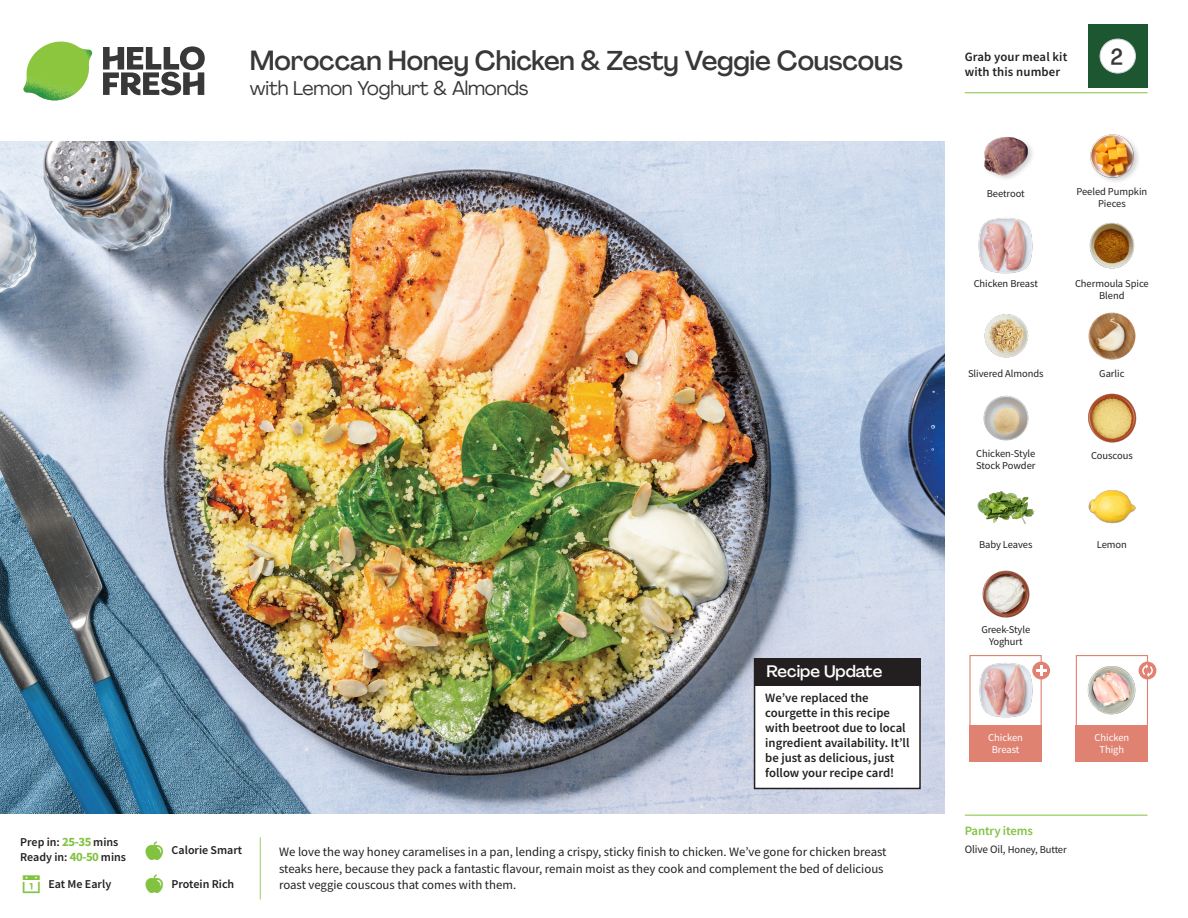
<style>
.page{position:relative;width:1188px;height:918px;background:#fff}
.page>*{position:absolute;margin:0;border:0;box-sizing:border-box;transform-origin:0 0}
._15_Titel_UK{font:500 27px "Agrandir";letter-spacing:-.01em;color:#383839}
._002_Label_Nr{font:500 22.8px "Agrandir";color:#383839;scale:.94 1}
._15_Titel_UK-2{font:19.5px "Agrandir";letter-spacing:-.01em;color:#383839}
.Steps_Text_AU{font:500 16.5px "Agrandir";color:#fff}
.Step_6_Text_AU{font:12.75px/16.5px "Source Sans Pro";color:#231f20}
.Steps_Text_AU-2{font:600 12.75px/15px "Source Sans Pro";color:#231f20}
._04_Headers_Front{font:600 12.75px "Source Sans Pro";letter-spacing:-.01em;color:#81c340}
._04_Intro{font:600 12px "Source Sans Pro";color:#231f20}
._18_FRONT_ingredients{font:10.5px/12px "Source Sans Pro";letter-spacing:-.005em;color:#231f20;text-align:center}
._18_FRONT_ingredients-2{font:10.5px/12px "Source Sans Pro";letter-spacing:-.005em;color:#fff;text-align:center}
._05_Pantry{font:10.5px "Source Sans Pro";letter-spacing:-.01em;color:#231f20}
.s1{font-weight:700;font-size:12.75px;color:#81c340}
.s2{font-size:11.25px}
</style>
<div class="page">
<svg style="left:103px;top:46px;width:102px;height:49px"></svg>
<img style="left:23px;top:42px;width:69px;height:59px">
<img style="left:0;top:142px;width:945px;height:672px">
<div style="left:755px;top:659px;width:165px;height:129px;background:#fff"></div>
<div style="left:754px;top:658px;width:167px;height:131px;border:2px solid #231f20"></div>
<div style="left:754px;top:658px;width:167px;height:28px;background:#231f20"></div>
<div style="left:1076px;top:655px;width:72px;height:72px;border:1px solid #df8272"></div>
<div style="left:1076px;top:725px;width:72px;height:37px;background:#df8272"></div>
<div style="left:969px;top:725px;width:73px;height:37px;background:#df8272"></div>
<img style="left:1087px;top:666px;width:53px;height:49px">
<div style="left:969px;top:655px;width:73px;height:72px;border:1px solid #df8272"></div>
<img style="left:979px;top:663px;width:55px;height:55px">
<div style="left:1032px;top:662px;width:18px;height:17px;background:#df8272;border-radius:50%"></div>
<svg style="left:1036px;top:665px;width:10px;height:11px"></svg>
<div style="left:1139px;top:662px;width:17px;height:17px;background:#df8272;border-radius:50%"></div>
<svg style="left:1142px;top:664px;width:11px;height:13px"></svg>
<img style="left:984px;top:314px;width:44px;height:44px">
<img style="left:1088px;top:393px;width:49px;height:50px">
<img style="left:983px;top:395px;width:46px;height:46px">
<img style="left:977px;top:491px;width:57px;height:33px">
<img style="left:982px;top:570px;width:48px;height:48px">
<img style="left:1088px;top:312px;width:48px;height:48px">
<img style="left:1089px;top:222px;width:46px;height:47px">
<img style="left:978px;top:218px;width:55px;height:56px">
<img style="left:984px;top:136px;width:49px;height:43px">
<img style="left:1090px;top:134px;width:48px;height:48px">
<img style="left:1088px;top:490px;width:48px;height:34px">
<hr style="left:965px;top:815px;width:183px;height:1px;background:#81c340">
<hr style="left:965px;top:92px;width:183px;height:1px;background:#81c340">
<div style="left:1088px;top:24px;width:60px;height:64px;background:#1d5732"></div>
<div style="left:1100px;top:39px;width:35px;height:34px;background:#fff;border-radius:50%"></div>
<div style="left:1100px;top:39px;width:36px;height:34px;border:1px solid #d1d2d4;border-radius:50%"></div>
<p class="_15_Titel_UK" style="left:250px;top:44px;width:655px">Moroccan Honey Chicken &amp; Zesty Veggie Couscous</p>
<p class="_15_Titel_UK-2" style="left:250px;top:76px;width:280px">with Lemon Yoghurt &amp; Almonds</p>
<p class="_04_Intro" style="left:20px;top:834px;width:100px">Prep in: <span class="s1">25-35</span> mins</p>
<p class="_04_Intro" style="left:20px;top:849px;width:107px">Ready in: <span class="s1">40-50</span> mins</p>
<p class="_04_Intro" style="left:48px;top:876px;width:64px">Eat Me Early</p>
<p class="Steps_Text_AU" style="left:766px;top:661px;width:117px">Recipe Update</p>
<p class="_04_Intro" style="left:172px;top:843px;width:72px">Calorie Smart</p>
<p class="Steps_Text_AU-2" style="left:765px;top:690px;width:146px">We’ve replaced the courgette in this recipe with beetroot due to local ingredient availability. It’ll be just as delicious, just follow your recipe card!</p>
<p class="Step_6_Text_AU" style="left:279px;top:844px;width:609px">We love the way honey caramelises in a pan, lending a crispy, sticky finish to chicken. We’ve gone for chicken breast steaks here, because they pack a fantastic flavour, remain moist as they cook and complement the bed of delicious</p>
<p class="_04_Intro" style="left:172px;top:876px;width:64px">Protein Rich</p>
<p class="Step_6_Text_AU" style="left:279px;top:877px;width:239px">roast veggie couscous that comes with them.</p>
<p class="Steps_Text_AU-2" style="left:965px;top:49px;width:104px">Grab your meal kit with this number</p>
<p class="_002_Label_Nr" style="left:1110px;top:43px;width:15px">2</p>
<p class="_18_FRONT_ingredients" style="left:987px;top:188px;width:39px">Beetroot</p>
<p class="_18_FRONT_ingredients" style="left:974px;top:277px;width:66px">Chicken Breast</p>
<p class="_18_FRONT_ingredients" style="left:1076px;top:185px;width:72px">Peeled Pumpkin<br>Pieces</p>
<p class="_18_FRONT_ingredients" style="left:1075px;top:278px;width:75px">Chermoula Spice<br>Blend</p>
<p class="_18_FRONT_ingredients" style="left:968px;top:368px;width:77px">Slivered Almonds</p>
<p class="_18_FRONT_ingredients" style="left:1099px;top:368px;width:27px">Garlic</p>
<p class="_18_FRONT_ingredients" style="left:976px;top:448px;width:61px;text-align:left">Chicken-Style<br>Stock Powder</p>
<p class="_18_FRONT_ingredients" style="left:1091px;top:450px;width:43px">Couscous</p>
<p class="_18_FRONT_ingredients" style="left:979px;top:538px;width:55px">Baby Leaves</p>
<p class="_18_FRONT_ingredients" style="left:1097px;top:538px;width:32px">Lemon</p>
<p class="_18_FRONT_ingredients" style="left:981px;top:624px;width:50px">Greek-Style<br>Yoghurt</p>
<p class="_18_FRONT_ingredients-2" style="left:988px;top:731px;width:36px">Chicken<br>Breast</p>
<p class="_04_Headers_Front" style="left:965px;top:822px;width:70px">Pantry items</p>
<p class="_05_Pantry" style="left:965px;top:843px;width:103px"><span class="s2">Olive Oil,</span> Honey, Butter</p>
<p class="_18_FRONT_ingredients-2" style="left:1095px;top:731px;width:36px">Chicken<br>Thigh</p>
</div>
